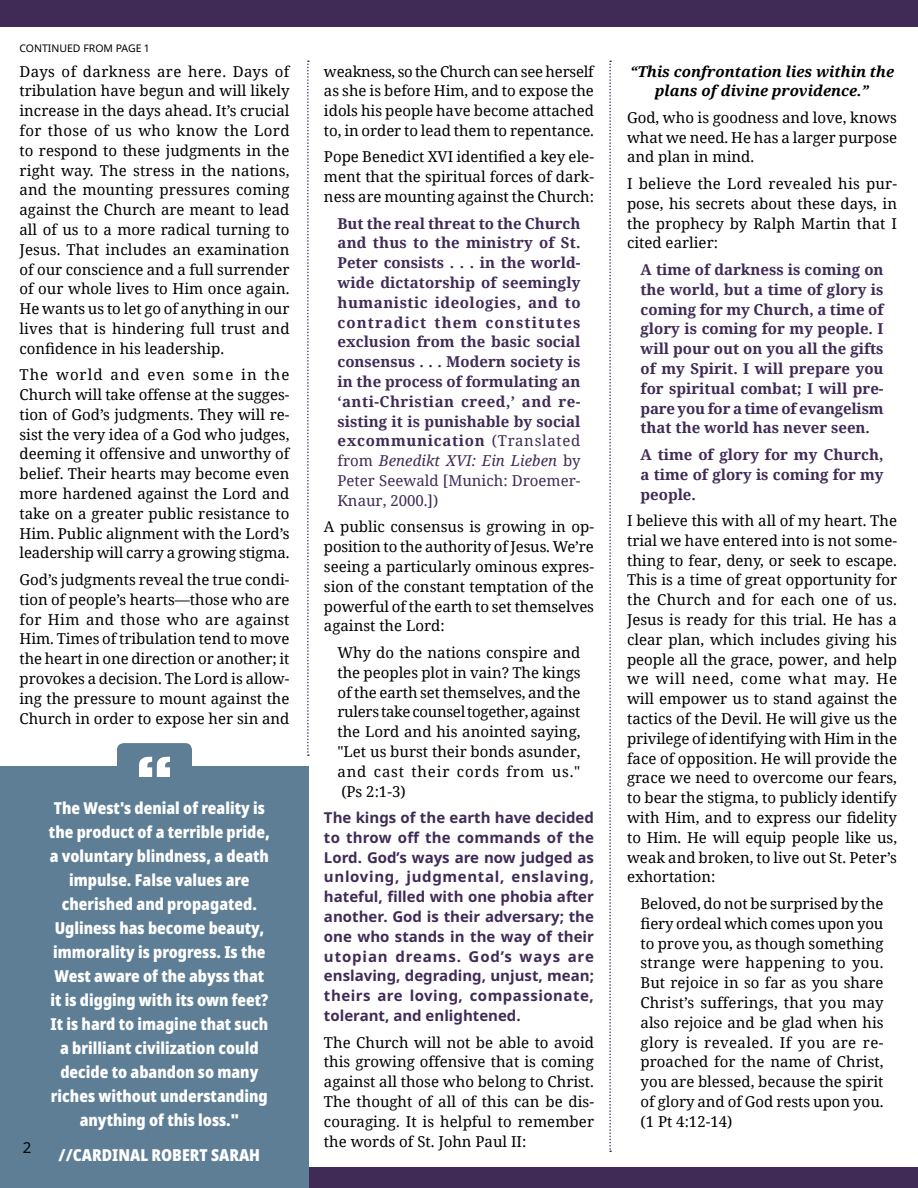
<style>
.page{position:relative;width:918px;height:1188px;background:#fff}
.page>*{position:absolute;margin:0;border:0;box-sizing:border-box;transform-origin:0 0}
.t1{font:800 54px "Rockwell";color:#fff}
.t2{font:900 condensed 16.5px/24px "Noto Sans";color:#fff;text-align:center}
.t3{font:15px/19.8px "Noto Serif";color:#000;text-align:justify}
.t4{font:700 15px/19.8px "Noto Serif";color:#402b56;text-align:justify}
.t5{font:700 15px/19.8px "Noto Sans";letter-spacing:.015em;color:#402b56;text-align:justify}
.t6{font:italic 700 15px/19.8px "Noto Serif";color:#000;text-align:center}
.t7{font:15px "Noto Sans";color:#000}
.t8{font:10.5px "Noto Sans";color:#000}
.s1{font-weight:400}
.s2{font-weight:400;font-style:italic}
</style>
<div class="page">
<div style="left:0;top:1167px;width:918px;height:21px;background:#402b56"></div>
<div style="left:0;top:0;width:918px;height:27px;background:#402b56"></div>
<div style="left:0;top:766px;width:309px;height:422px;background:#5d7e95"></div>
<svg style="left:609px;top:60px;width:2px;height:1092px"></svg>
<svg style="left:307px;top:60px;width:2px;height:696px"></svg>
<div style="left:117px;top:743px;width:75px;height:54px;background:#5d7e95;border-radius:7px"></div>
<p class="t8" style="left:20px;top:41px;width:131px">CONTINUED FROM PAGE 1</p>
<p class="t3" style="left:19px;top:61px;width:272px">Days of darkness are here. Days of tribulation have begun and will likely increase in the days ahead. It’s crucial for those of us who know the Lord to respond to these judgments in the right way. The stress in the nations, and the mounting pressures coming against the Church are meant to lead all of us to a more radical turning to Jesus. That includes an examination of our conscience and a full surrender of our whole lives to Him once again.<br>He wants us to let go of anything in our lives that is hindering full trust and confidence in his leadership.</p>
<p class="t3" style="left:19px;top:364px;width:272px">The world and even some in the Church will take offense at the sugges&shy;tion of God’s judgments. They will re&shy;sist the very idea of a God who judges, deeming it offensive and unworthy of belief. Their hearts may become even more hardened against the Lord and take on a greater public resistance to Him. Public alignment with the Lord’s leadership will carry a growing stigma.</p>
<p class="t3" style="left:19px;top:569px;width:272px">God’s judgments reveal the true condi&shy;tion of people’s hearts—those who are for Him and those who are against Him. Times of tribulation tend to move the heart in one direction or another; it provokes a decision. The Lord is allow&shy;ing the pressure to mount against the Church in order to expose her sin and</p>
<p class="t7" style="left:23px;top:1137px;width:10px">2</p>
<h1 class="t1" style="left:135px;top:744px;width:40px">“</h1>
<p class="t2" style="left:49px;top:796px;width:222px">The West's denial of reality is the product of a terrible pride, a voluntary blindness, a death impulse. False values are cherished and propagated.<br>Ugliness has become beauty, immorality is progress. Is the<br>West aware of the abyss that it is digging with its own feet?<br>It is hard to imagine that such a brilliant civilization could decide to abandon so many riches without understanding anything of this loss."</p>
<p class="t2" style="left:59px;top:1143px;width:203px">//CARDINAL ROBERT SARAH</p>
<p class="t3" style="left:324px;top:61px;width:272px">weakness, so the Church can see herself as she is before Him, and to expose the idols his people have become attached to, in order to lead them to repentance.</p>
<p class="t3" style="left:324px;top:147px;width:272px">Pope Benedict XVI identified a key ele&shy;ment that the spiritual forces of dark&shy;ness are mounting against the Church:</p>
<p class="t4" style="left:337px;top:213px;width:245px">But the real threat to the Church and thus to the ministry of St.<br>Peter consists . . . in the world&shy;wide dictatorship of seemingly humanistic ideologies, and to contradict them constitutes exclusion from the basic social consensus . . . Modern society is in the process of formulating an ‘anti-Christian creed,’ and re&shy;sisting it is punishable by social excommunication <span class="s1">(Translated from</span> <span class="s2">Benedikt XVI: Ein Lieben</span> <span class="s1">by Peter Seewald [Munich: Droemer-Knaur, 2000.])</span></p>
<p class="t3" style="left:324px;top:516px;width:272px">A public consensus is growing in op&shy;position to the authority of Jesus. We’re seeing a particularly ominous expres&shy;sion of the constant temptation of the powerful of the earth to set themselves against the Lord:</p>
<p class="t3" style="left:337px;top:642px;width:245px">Why do the nations conspire and the peoples plot in vain? The kings of the earth set themselves, and the rulers take counsel together, against the Lord and his anointed saying, "Let us burst their bonds asunder, and cast their cords from us." (Ps 2:1-3)</p>
<p class="t5" style="left:324px;top:808px;width:272px">The kings of the earth have decided to throw off the commands of the Lord. God’s ways are now judged as unloving, judgmental, enslaving, hateful, filled with one phobia after another. God is their adversary; the one who stands in the way of their utopian dreams. God’s ways are enslaving, degrading, unjust, mean; theirs are loving, compassionate, tolerant, and enlightened.</p>
<p class="t3" style="left:324px;top:1032px;width:272px">The Church will not be able to avoid this growing offensive that is coming against all those who belong to Christ.<br>The thought of all of this can be dis&shy;couraging. It is helpful to remember the words of St. John Paul II:</p>
<p class="t6" style="left:630px;top:61px;width:266px">“This confrontation lies within the plans of divine providence.”</p>
<p class="t3" style="left:627px;top:107px;width:272px">God, who is goodness and love, knows what we need. He has a larger purpose and plan in mind.</p>
<p class="t3" style="left:627px;top:173px;width:272px">I believe the Lord revealed his pur&shy;pose, his secrets about these days, in the prophecy by Ralph Martin that I cited earlier:</p>
<p class="t4" style="left:641px;top:259px;width:245px">A time of darkness is coming on the world, but a time of glory is coming for my Church, a time of glory is coming for my people. I will pour out on you all the gifts of my Spirit. I will prepare you for spiritual combat; I will pre&shy;pare you for a time of evangelism that the world has never seen.</p>
<p class="t4" style="left:641px;top:444px;width:245px">A time of glory for my Church, a time of glory is coming for my people.</p>
<p class="t3" style="left:627px;top:510px;width:272px">I believe this with all of my heart. The trial we have entered into is not some&shy;thing to fear, deny, or seek to escape.<br>This is a time of great opportunity for the Church and for each one of us.<br>Jesus is ready for this trial. He has a clear plan, which includes giving his people all the grace, power, and help we will need, come what may. He will empower us to stand against the tactics of the Devil. He will give us the privilege of identifying with Him in the face of opposition. He will provide the grace we need to overcome our fears, to bear the stigma, to publicly identify with Him, and to express our fidelity to Him. He will equip people like us, weak and broken, to live out St. Peter’s exhortation:</p>
<p class="t3" style="left:641px;top:893px;width:245px">Beloved, do not be surprised by the fiery ordeal which comes upon you to prove you, as though something strange were happening to you.<br>But rejoice in so far as you share Christ’s sufferings, that you may also rejoice and be glad when his glory is revealed. If you are re&shy;proached for the name of Christ, you are blessed, because the spirit of glory and of God rests upon you. (1 Pt 4:12-14)</p>
</div>
